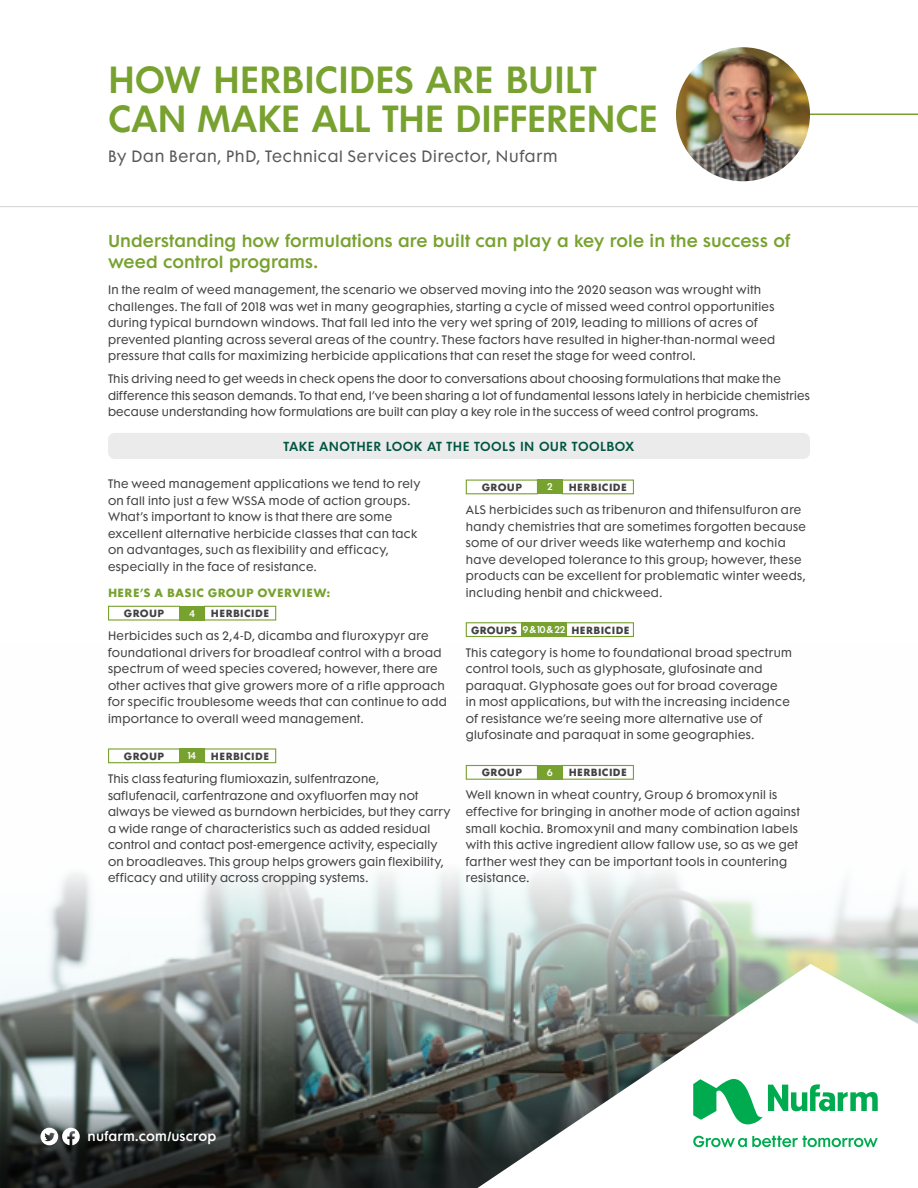
<style>
.page{position:relative;width:918px;height:1188px;background:#fff}
.page>*{position:absolute;margin:0;border:0;box-sizing:border-box;transform-origin:0 0}
.t1{font:600 34.5px/39px "Futura Maxi Std";letter-spacing:-.01em;color:#78a22f}
.t2{font:600 15.75px/20.2px "Futura Maxi Std";letter-spacing:.005em;color:#78a22f}
.t3{font:15px "Futura Maxi Std";letter-spacing:.05em;color:#58595b}
.t4{font:600 12px "Futura Maxi Std";letter-spacing:.035em;color:#00563f}
.t5{font:600 12px "Futura Maxi Std";letter-spacing:.015em;color:#fff}
.t6{font:11.25px/16.5px "Futura Maxi Std";letter-spacing:.03em;color:#414042}
.t7{font:700 10.8px "Futura Maxi Std";letter-spacing:.035em;color:#78a22f}
.t8{font:700 9.6px "Futura Maxi Std";letter-spacing:.04em;color:#414042}
.t9{font:600 9px "Futura Maxi Std";color:#fff}
.s1{font-weight:600;font-size:9px;color:#fff}
</style>
<div class="page">
<img style="left:0;top:748px;width:918px;height:304px">
<svg style="left:0;top:1052px;width:477px;height:136px;background:#3a3f3d"></svg>
<svg style="left:477px;top:964px;width:441px;height:224px"></svg>
<hr style="left:755px;top:114px;width:163px;height:1px;background:#78a22f">
<img style="left:676px;top:47px;width:134px;height:134px;border-radius:67px">
<svg style="left:40px;top:1128px;width:40px;height:17px"></svg>
<svg style="left:693px;top:1079px;width:185px;height:68px"></svg>
<hr style="left:0;top:206px;width:918px;height:1px;background:#d1d3d4">
<div style="left:108px;top:433px;width:702px;height:26px;background:#ebebec;border-radius:7px"></div>
<div style="left:108px;top:606px;width:72px;height:15px;border:1px solid #78a22f"></div>
<div style="left:204px;top:606px;width:72px;height:15px;border:1px solid #78a22f"></div>
<div style="left:179px;top:606px;width:26px;height:15px;background:#78a22f"></div>
<div style="left:108px;top:748px;width:72px;height:15px;border:1px solid #78a22f"></div>
<div style="left:204px;top:748px;width:72px;height:15px;border:1px solid #78a22f"></div>
<div style="left:179px;top:748px;width:26px;height:15px;background:#78a22f"></div>
<div style="left:466px;top:480px;width:72px;height:14px;border:1px solid #78a22f"></div>
<div style="left:562px;top:480px;width:72px;height:14px;border:1px solid #78a22f"></div>
<div style="left:537px;top:480px;width:26px;height:14px;background:#78a22f"></div>
<div style="left:466px;top:765px;width:72px;height:15px;border:1px solid #78a22f"></div>
<div style="left:562px;top:765px;width:72px;height:15px;border:1px solid #78a22f"></div>
<div style="left:537px;top:765px;width:26px;height:15px;background:#78a22f"></div>
<div style="left:466px;top:622px;width:72px;height:15px;border:1px solid #78a22f"></div>
<div style="left:562px;top:622px;width:72px;height:15px;border:1px solid #78a22f"></div>
<div style="left:521px;top:622px;width:46px;height:15px;background:#78a22f"></div>
<h1 class="t1" style="left:108px;top:61px;width:551px">HOW HERBICIDES ARE BUILT<br>CAN MAKE ALL THE DIFFERENCE</h1>
<h3 class="t3" style="left:108px;top:147px;width:451px">By Dan Beran, PhD, Technical Services Director, Nufarm</h3>
<h2 class="t2" style="left:108px;top:231px;width:684px">Understanding how formulations are built can play a key role in the success of weed control programs.</h2>
<p class="t6" style="left:108px;top:281px;width:669px">In the realm of weed management, the scenario we observed moving into the 2020 season was wrought with challenges. The fall of 2018 was wet in many geographies, starting a cycle of missed weed control opportunities during typical burndown windows. That fall led into the very wet spring of 2019, leading to millions of acres of prevented planting across several areas of the country. These factors have resulted in higher-than-normal weed pressure that calls for maximizing herbicide applications that can reset the stage for weed control.</p>
<p class="t6" style="left:108px;top:371px;width:703px">This driving need to get weeds in check opens the door to conversations about choosing formulations that make the difference this season demands. To that end, I’ve been sharing a lot of fundamental lessons lately in herbicide chemistries because understanding how formulations are built can play a key role in the success of weed control programs.</p>
<p class="t4" style="left:283px;top:438px;width:353px">TAKE ANOTHER LOOK AT THE TOOLS IN OUR TOOLBOX</p>
<p class="t6" style="left:108px;top:476px;width:314px">The weed management applications we tend to rely on fall into just a few WSSA mode of action groups.<br>What’s important to know is that there are some excellent alternative herbicide classes that can tack on advantages, such as flexibility and efficacy, especially in the face of resistance.</p>
<p class="t7" style="left:108px;top:585px;width:224px">HERE’S A BASIC GROUP OVERVIEW:</p>
<p class="t8" style="left:124px;top:606px;width:42px">GROUP</p>
<p class="t9" style="left:189px;top:607px;width:8px">4</p>
<p class="t8" style="left:211px;top:606px;width:60px">HERBICIDE</p>
<p class="t6" style="left:108px;top:628px;width:340px">Herbicides such as 2,4-D, dicamba and fluroxypyr are foundational drivers for broadleaf control with a broad spectrum of weed species covered; however, there are other actives that give growers more of a rifle approach for specific troublesome weeds that can continue to add importance to overall weed management.</p>
<p class="t8" style="left:124px;top:749px;width:42px">GROUP</p>
<p class="t9" style="left:188px;top:750px;width:10px">14</p>
<p class="t8" style="left:211px;top:749px;width:60px">HERBICIDE</p>
<p class="t6" style="left:108px;top:770px;width:344px">This class featuring flumioxazin, sulfentrazone, saflufenacil, carfentrazone and oxyfluorfen may not always be viewed as burndown herbicides, but they carry a wide range of characteristics such as added residual control and contact post-emergence activity, especially on broadleaves. This group helps growers gain flexibility, efficacy and utility across cropping systems.</p>
<p class="t8" style="left:482px;top:480px;width:42px">GROUP</p>
<p class="t9" style="left:547px;top:481px;width:8px">2</p>
<p class="t8" style="left:569px;top:480px;width:60px">HERBICIDE</p>
<p class="t6" style="left:466px;top:502px;width:342px">ALS herbicides such as tribenuron and thifensulfuron are handy chemistries that are sometimes forgotten because some of our driver weeds like waterhemp and kochia have developed tolerance to this group; however, these products can be excellent for problematic winter weeds, including henbit and chickweed.</p>
<p class="t8" style="left:471px;top:623px;width:160px">GROUPS <span class="s1">9 &amp; 10 &amp; 22</span> HERBICIDE</p>
<p class="t6" style="left:466px;top:644px;width:328px">This category is home to foundational broad spectrum control tools, such as glyphosate, glufosinate and paraquat. Glyphosate goes out for broad coverage<br>in most applications, but with the increasing incidence of resistance we’re seeing more alternative use of glufosinate and paraquat in some geographies.</p>
<p class="t8" style="left:482px;top:766px;width:42px">GROUP</p>
<p class="t9" style="left:547px;top:766px;width:8px">6</p>
<p class="t8" style="left:569px;top:766px;width:60px">HERBICIDE</p>
<p class="t6" style="left:466px;top:787px;width:336px">Well known in wheat country, Group 6 bromoxynil is effective for bringing in another mode of action against small kochia. Bromoxynil and many combination labels with this active ingredient allow fallow use, so as we get farther west they can be important tools in countering resistance.</p>
<p class="t5" style="left:88px;top:1128px;width:130px">nufarm.com/uscrop</p>
</div>
